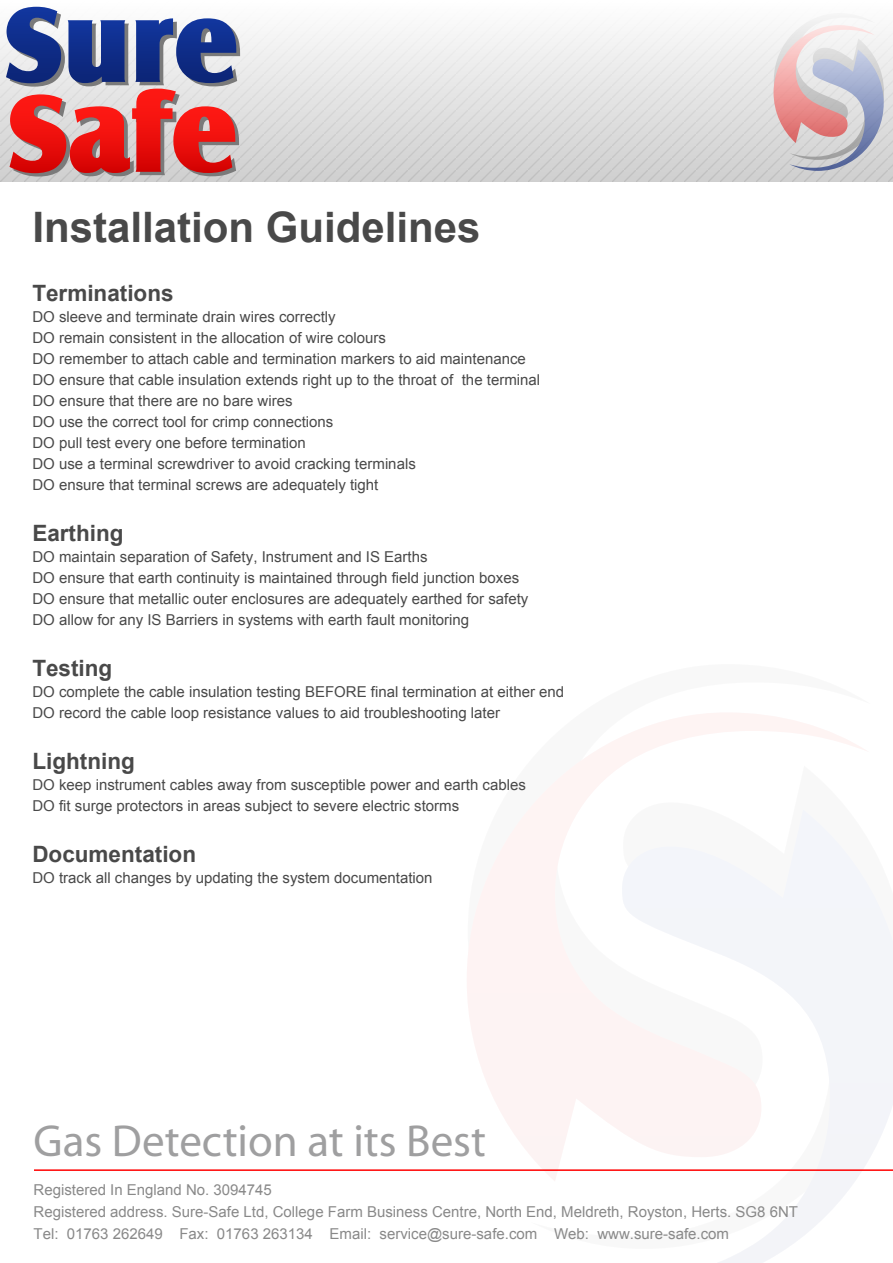
<style>
.page{position:relative;width:893px;height:1263px;background:#fff}
.page>*{position:absolute;margin:0;border:0;box-sizing:border-box;transform-origin:0 0}
.t1{font:45px "Myriad";color:#9f9fa0}
.t2{font:700 42px "Arial";color:#494949}
.t3{font:700 22.5px "Arial";color:#494949}
.t4{font:15px/21px "Arial";color:#494949}
.t5{font:15px "Arial";color:#898989}
</style>
<div class="page">
<svg style="left:719px;top:889px;width:174px;height:374px"></svg>
<svg style="left:467px;top:713px;width:403px;height:469px"></svg>
<svg style="left:0;top:6px;width:893px;height:176px"></svg>
<svg style="left:6px;top:7px;width:234px;height:170px;background:#a87289"></svg>
<hr style="left:34px;top:1169px;width:859px;height:2px;background:#f00">
<p class="t2" style="left:32px;top:200px;width:450px">Installation Guidelines</p>
<p class="t3" style="left:32px;top:278px;width:143px">Terminations</p>
<p class="t4" style="left:32px;top:306px;width:509px">DO sleeve and terminate drain wires correctly<br>DO remain consistent in the allocation of wire colours<br>DO remember to attach cable and termination markers to aid maintenance DO ensure that cable insulation extends right up to the throat of the terminal DO ensure that there are no bare wires<br>DO use the correct tool for crimp connections<br>DO pull test every one before termination<br>DO use a terminal screwdriver to avoid cracking terminals<br>DO ensure that terminal screws are adequately tight</p>
<p class="t3" style="left:32px;top:518px;width:93px">Earthing</p>
<p class="t4" style="left:32px;top:546px;width:498px">DO maintain separation of Safety, Instrument and IS Earths<br>DO ensure that earth continuity is maintained through field junction boxes DO ensure that metallic outer enclosures are adequately earthed for safety DO allow for any IS Barriers in systems with earth fault monitoring</p>
<p class="t3" style="left:32px;top:653px;width:82px">Testing</p>
<p class="t4" style="left:32px;top:681px;width:533px">DO complete the cable insulation testing BEFORE final termination at either end<br>DO record the cable loop resistance values to aid troubleshooting later</p>
<p class="t3" style="left:32px;top:746px;width:104px">Lightning</p>
<p class="t4" style="left:32px;top:774px;width:495px">DO keep instrument cables away from susceptible power and earth cables<br>DO fit surge protectors in areas subject to severe electric storms</p>
<p class="t3" style="left:32px;top:839px;width:165px">Documentation</p>
<p class="t4" style="left:32px;top:867px;width:402px">DO track all changes by updating the system documentation</p>
<p class="t1" style="left:34px;top:1118px;width:454px">Gas Detection at its Best</p>
<p class="t5" style="left:34px;top:1180px;width:240px">Registered In England No. 3094745</p>
<p class="t5" style="left:34px;top:1224px;width:697px">Tel: 01763 262649 Fax: 01763 263134 Email: service@sure-safe.com Web: www.sure-safe.com</p>
<p class="t5" style="left:34px;top:1202px;width:766px">Registered address. Sure-Safe Ltd, College Farm Business Centre, North End, Meldreth, Royston, Herts. SG8 6NT</p>
</div>
